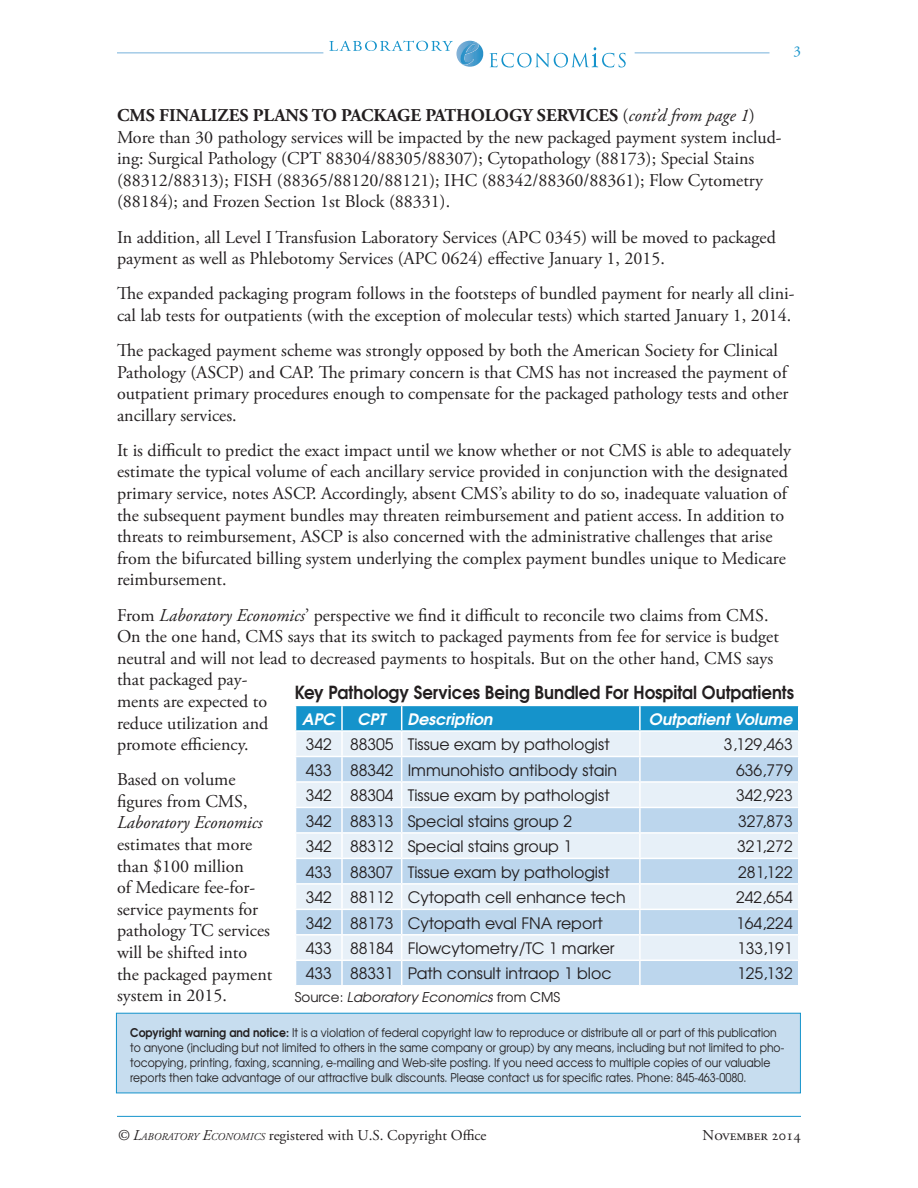
<style>
.page{position:relative;width:918px;height:1188px;background:#fff}
.page>*{position:absolute;margin:0;border:0;box-sizing:border-box;transform-origin:0 0}
.articletext{font:18px/21.6px "Adobe Garamond Pro";color:#231f20}
.articletext-2{font:700 18px "Adobe Garamond Pro";color:#231f20}
.articletext-3{font:700 18px "Te X Gyre Adventor";color:#231f20;scale:.92 1}
.articletext-4{font:15.75px "Te X Gyre Adventor";color:#231f20}
.articletext-5{font:italic 700 15.75px "Te X Gyre Adventor";color:#fff}
.t1{font:15px "Adobe Garamond Pro";color:#231f20}
.t2{font:15px "Adobe Garamond Pro";color:#1593cb}
.articletext-6{font:italic 13.5px "Te X Gyre Adventor";color:#231f20}
.Table_Head{font:12px/15px "Te X Gyre Adventor";color:#231f20;scale:.9 1}
.s1{font-weight:400}
.s2{font-weight:400;font-style:italic}
.s3{font-style:italic}
.s4{font-style:normal}
.s5{font-weight:700}
.s6{font-style:italic;font-size:10.5px}
</style>
<div class="page">
<svg style="left:329px;top:40px;width:154px;height:27px"></svg>
<svg style="left:490px;top:47px;width:136px;height:20px"></svg>
<hr style="left:117px;top:52px;width:206px;height:1px;background:#76b1db">
<hr style="left:635px;top:52px;width:135px;height:1px;background:#76b1db">
<hr style="left:117px;top:1116px;width:684px;height:1px;background:#1593cb">
<svg style="left:295px;top:705px;width:504px;height:280px;background:#c4deef"></svg>
<hr style="left:640px;top:960px;width:160px;height:1px;background:#fff">
<hr style="left:639px;top:961px;width:2px;height:24px;background:#fff">
<hr style="left:798px;top:961px;width:2px;height:24px;background:#fff">
<div style="left:116px;top:1013px;width:684px;height:80px;background:#c7ddef"></div>
<div style="left:116px;top:1013px;width:685px;height:80px;border:1px solid #1593cb"></div>
<p class="t2" style="left:794px;top:43px;width:9px">3</p>
<p class="articletext-2" style="left:117px;top:105px;width:639px">CMS FINALIZES PLANS TO PACKAGE PATHOLOGY SERVICES <span class="s1">(</span><span class="s2">cont’d from page 1</span><span class="s1">)</span></p>
<p class="articletext" style="left:117px;top:127px;width:666px">More than 30 pathology services will be impacted by the new packaged payment system includ&shy;ing: Surgical Pathology (CPT 88304/88305/88307); Cytopathology (88173); Special Stains (88312/88313); FISH (88365/88120/88121); IHC (88342/88360/88361); Flow Cytometry (88184); and Frozen Section 1st Block (88331).</p>
<p class="articletext" style="left:117px;top:227px;width:660px">In addition, all Level I Transfusion Laboratory Services (APC 0345) will be moved to packaged payment as well as Phlebotomy Services (APC 0624) effective January 1, 2015.</p>
<p class="articletext" style="left:117px;top:283px;width:679px">The expanded packaging program follows in the footsteps of bundled payment for nearly all clini&shy;cal lab tests for outpatients (with the exception of molecular tests) which started January 1, 2014.</p>
<p class="articletext" style="left:117px;top:340px;width:673px">The packaged payment scheme was strongly opposed by both the American Society for Clinical Pathology (ASCP) and CAP. The primary concern is that CMS has not increased the payment of outpatient primary procedures enough to compensate for the packaged pathology tests and other ancillary services.</p>
<p class="articletext" style="left:117px;top:440px;width:676px">It is difficult to predict the exact impact until we know whether or not CMS is able to adequately estimate the typical volume of each ancillary service provided in conjunction with the designated primary service, notes ASCP. Accordingly, absent CMS’s ability to do so, inadequate valuation of the subsequent payment bundles may threaten reimbursement and patient access. In addition to threats to reimbursement, ASCP is also concerned with the administrative challenges that arise from the bifurcated billing system underlying the complex payment bundles unique to Medicare reimbursement.</p>
<p class="articletext" style="left:117px;top:605px;width:663px">From <span class="s3">Laboratory Economics</span>’ perspective we find it difficult to reconcile two claims from CMS.<br>On the one hand, CMS says that its switch to packaged payments from fee for service is budget neutral and will not lead to decreased payments to hospitals. But on the other hand, CMS says that packaged pay-<br>ments are expected to<br>reduce utilization and<br>promote efficiency.</p>
<p class="articletext" style="left:117px;top:769px;width:157px">Based on volume figures from CMS,<br><span class="s3">Laboratory Economics </span>estimates that more than $100 million<br>of Medicare fee-for&shy;service payments for pathology TC services will be shifted into the packaged payment system in 2015.</p>
<p class="articletext-3" style="left:295px;top:676px;width:544px">Key Pathology Services Being Bundled For Hospital Outpatients</p>
<p class="articletext-5" style="left:302px;top:705px;width:34px">APC</p>
<p class="articletext-5" style="left:358px;top:705px;width:29px">CPT</p>
<p class="articletext-5" style="left:408px;top:705px;width:87px">Description</p>
<p class="articletext-5" style="left:649px;top:705px;width:145px">Outpatient Volume</p>
<p class="articletext-4" style="left:306px;top:732px;width:28px">342</p>
<p class="articletext-4" style="left:350px;top:732px;width:45px">88305</p>
<p class="articletext-4" style="left:408px;top:732px;width:204px">Tissue exam by pathologist</p>
<p class="articletext-4" style="left:724px;top:732px;width:70px">3,129,463</p>
<p class="articletext-4" style="left:306px;top:757px;width:28px">433</p>
<p class="articletext-4" style="left:350px;top:757px;width:45px">88342</p>
<p class="articletext-4" style="left:408px;top:757px;width:211px">Immunohisto antibody stain</p>
<p class="articletext-4" style="left:736px;top:757px;width:58px">636,779</p>
<p class="articletext-4" style="left:306px;top:783px;width:28px">342</p>
<p class="articletext-4" style="left:350px;top:783px;width:45px">88304</p>
<p class="articletext-4" style="left:408px;top:783px;width:204px">Tissue exam by pathologist</p>
<p class="articletext-4" style="left:736px;top:783px;width:58px">342,923</p>
<p class="articletext-4" style="left:306px;top:808px;width:28px">342</p>
<p class="articletext-4" style="left:350px;top:808px;width:45px">88313</p>
<p class="articletext-4" style="left:408px;top:808px;width:166px">Special stains group 2</p>
<p class="articletext-4" style="left:738px;top:808px;width:56px">327,873</p>
<p class="articletext-4" style="left:306px;top:834px;width:28px">342</p>
<p class="articletext-4" style="left:350px;top:834px;width:45px">88312</p>
<p class="articletext-4" style="left:408px;top:834px;width:166px">Special stains group 1</p>
<p class="articletext-4" style="left:737px;top:834px;width:57px">321,272</p>
<p class="articletext-4" style="left:306px;top:859px;width:28px">433</p>
<p class="articletext-4" style="left:350px;top:859px;width:45px">88307</p>
<p class="articletext-4" style="left:408px;top:859px;width:204px">Tissue exam by pathologist</p>
<p class="articletext-4" style="left:738px;top:859px;width:56px">281,122</p>
<p class="articletext-4" style="left:306px;top:885px;width:28px">342</p>
<p class="articletext-4" style="left:350px;top:885px;width:45px">88112</p>
<p class="articletext-4" style="left:408px;top:885px;width:219px">Cytopath cell enhance tech</p>
<p class="articletext-4" style="left:736px;top:885px;width:58px">242,654</p>
<p class="articletext-4" style="left:306px;top:910px;width:28px">342</p>
<p class="articletext-4" style="left:350px;top:910px;width:45px">88173</p>
<p class="articletext-4" style="left:408px;top:910px;width:197px">Cytopath eval FNA report</p>
<p class="articletext-4" style="left:736px;top:910px;width:58px">164,224</p>
<p class="articletext-4" style="left:306px;top:936px;width:28px">433</p>
<p class="articletext-4" style="left:350px;top:936px;width:45px">88184</p>
<p class="articletext-4" style="left:408px;top:936px;width:208px">Flowcytometry/TC 1 marker</p>
<p class="articletext-4" style="left:737px;top:936px;width:57px">133,191</p>
<p class="articletext-4" style="left:306px;top:961px;width:28px">433</p>
<p class="articletext-4" style="left:350px;top:961px;width:45px">88331</p>
<p class="articletext-4" style="left:408px;top:961px;width:205px">Path consult intraop 1 bloc</p>
<p class="articletext-4" style="left:737px;top:961px;width:57px">125,132</p>
<p class="articletext-6" style="left:295px;top:986px;width:267px"><span class="s4">Source:</span> Laboratory Economics <span class="s4">from CMS</span></p>
<p class="Table_Head" style="left:130px;top:1024px;width:728px"><span class="s5">Copyright warning and notice:</span> It is a violation of federal copyright law to reproduce or distribute all or part of this publication to anyone (including but not limited to others in the same company or group) by any means, including but not limited to pho&shy;tocopying, printing, faxing, scanning, e-mailing and Web-site posting. If you need access to multiple copies of our valuable reports then take advantage of our attractive bulk discounts. Please contact us for specific rates. Phone: 845-463-0080.</p>
<p class="t1" style="left:117px;top:1127px;width:371px"><span class="s3">© L</span><span class="s6">ABORATORY</span> <span class="s3">E</span><span class="s6">CONOMICS</span> registered with U.S. Copyright Office</p>
<p class="t1" style="left:703px;top:1127px;width:100px">November 2014</p>
</div>
